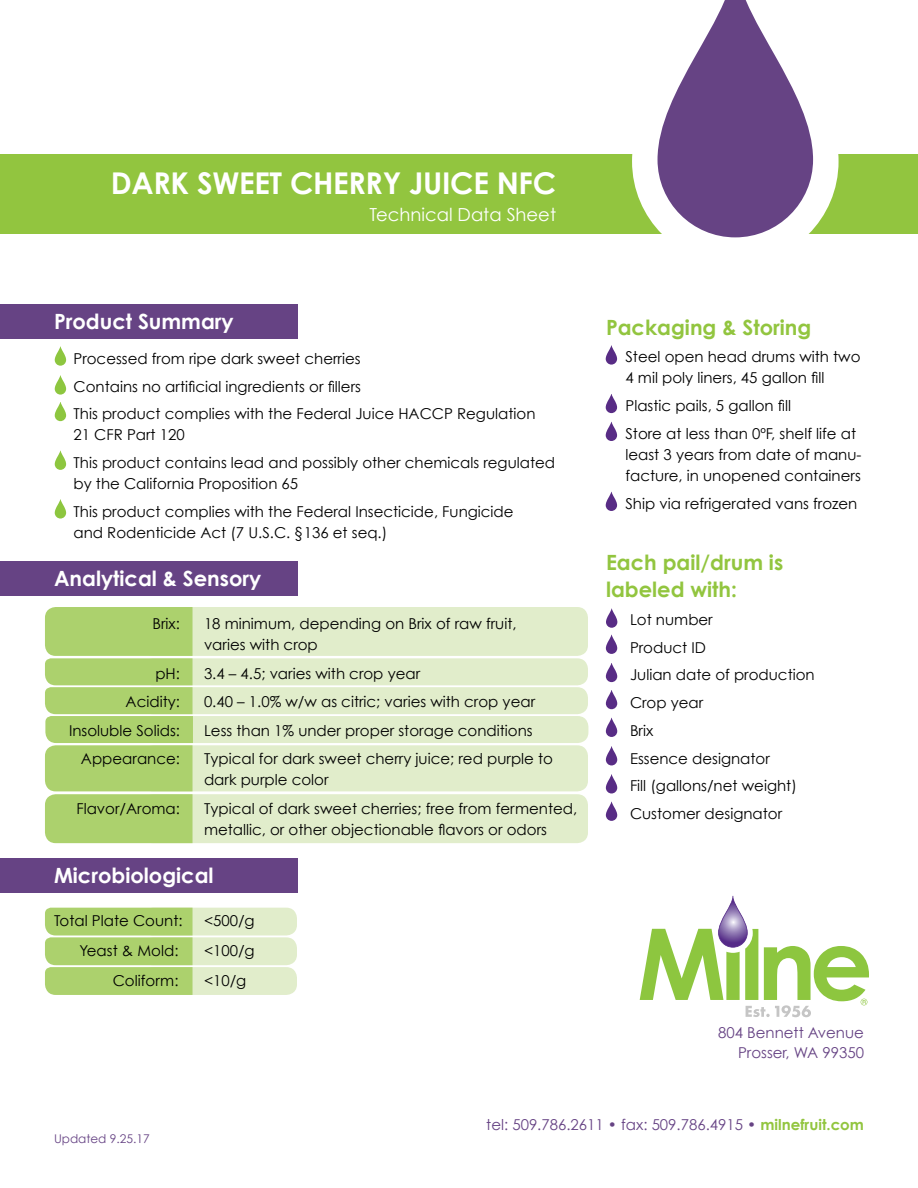
<style>
.page{position:relative;width:918px;height:1188px;background:#fff}
.page>*{position:absolute;margin:0;border:0;box-sizing:border-box;transform-origin:0 0}
.t1{font:700 30px "Century Gothic";letter-spacing:-.01em;color:#fff}
.t2{font:700 21px "Century Gothic";color:#fff}
.t3{font:700 21px/27px "Century Gothic";color:#92c53f}
.t4{font:18px "Century Gothic";color:#fff}
.t5{font:15px/27.8px "Century Gothic";color:#000}
.t6{font:15px/19.5px "Century Gothic";color:#664384;text-align:right}
.t7{font:12px "Century Gothic";color:#664384}
.s1{font-weight:700;color:#92c53f}
</style>
<div class="page">
<div style="left:142px;top:607px;width:446px;height:49px;background:#e1edcb;border-radius:11px"></div>
<div style="left:142px;top:658px;width:446px;height:27px;background:#e1edcb;border-radius:11px"></div>
<div style="left:142px;top:745px;width:446px;height:46px;background:#e1edcb;border-radius:11px"></div>
<div style="left:142px;top:794px;width:446px;height:49px;background:#e1edcb;border-radius:11px"></div>
<div style="left:142px;top:687px;width:446px;height:27px;background:#e1edcb;border-radius:11px"></div>
<div style="left:143px;top:716px;width:445px;height:27px;background:#e1edcb;border-radius:11px"></div>
<svg style="left:45px;top:607px;width:148px;height:236px;background:#b0d375"></svg>
<div style="left:142px;top:908px;width:155px;height:27px;background:#e1edcb;border-radius:11px"></div>
<div style="left:142px;top:937px;width:155px;height:28px;background:#e1edcb;border-radius:11px"></div>
<div style="left:142px;top:967px;width:155px;height:28px;background:#e1edcb;border-radius:11px"></div>
<svg style="left:45px;top:908px;width:148px;height:87px;background:#b0d374"></svg>
<div style="left:0;top:858px;width:297px;height:35px;background:#664384"></div>
<div style="left:0;top:304px;width:297px;height:34px;background:#664384"></div>
<div style="left:0;top:561px;width:297px;height:35px;background:#664384"></div>
<div style="left:0;top:154px;width:918px;height:79px;background:#92c53f"></div>
<svg style="left:640px;top:896px;width:229px;height:121px"></svg>
<svg style="left:632px;top:151px;width:207px;height:87px;fill:#fff"></svg>
<svg style="left:658px;top:0;width:155px;height:237px"></svg>
<svg style="left:55px;top:347px;width:11px;height:19px"></svg>
<svg style="left:55px;top:375px;width:11px;height:20px"></svg>
<svg style="left:55px;top:402px;width:11px;height:19px"></svg>
<svg style="left:55px;top:451px;width:11px;height:19px"></svg>
<svg style="left:55px;top:499px;width:11px;height:20px"></svg>
<svg style="left:606px;top:345px;width:11px;height:20px"></svg>
<svg style="left:606px;top:394px;width:11px;height:19px"></svg>
<svg style="left:606px;top:422px;width:11px;height:19px"></svg>
<svg style="left:606px;top:492px;width:11px;height:19px"></svg>
<svg style="left:606px;top:635px;width:11px;height:19px"></svg>
<svg style="left:606px;top:663px;width:11px;height:19px"></svg>
<svg style="left:606px;top:690px;width:11px;height:19px"></svg>
<svg style="left:606px;top:718px;width:11px;height:19px"></svg>
<svg style="left:606px;top:746px;width:11px;height:19px"></svg>
<svg style="left:606px;top:774px;width:11px;height:19px"></svg>
<svg style="left:606px;top:802px;width:11px;height:19px"></svg>
<svg style="left:606px;top:609px;width:11px;height:19px"></svg>
<h1 class="t1" style="left:111px;top:165px;width:447px">DARK SWEET CHERRY JUICE NFC</h1>
<p class="t4" style="left:369px;top:204px;width:188px">Technical Data Sheet</p>
<h2 class="t2" style="left:54px;top:309px;width:181px">Product Summary</h2>
<p class="t5" style="left:74px;top:344px;width:463px">Processed from ripe dark sweet cherries<br>Contains no artificial ingredients or fillers<br>This product complies with the Federal Juice HACCP Regulation</p>
<p class="t5" style="left:74px;top:421px;width:483px">21 CFR Part 120<br>This product contains lead and possibly other chemicals regulated</p>
<p class="t5" style="left:74px;top:470px;width:442px">by the California Proposition 65<br>This product complies with the Federal Insecticide, Fungicide</p>
<p class="t5" style="left:74px;top:518px;width:315px">and Rodenticide Act (7 U.S.C. §136 et seq.)</p>
<h2 class="t2" style="left:54px;top:565px;width:209px">Analytical &amp; Sensory</h2>
<p class="t5" style="left:153px;top:610px;width:29px">Brix:</p>
<p class="t5" style="left:204px;top:613px;width:314px;line-height:21px">18 minimum, depending on Brix of raw fruit, varies with crop</p>
<p class="t5" style="left:155px;top:659px;width:26px">pH:</p>
<p class="t5" style="left:204px;top:659px;width:218px">3.4 – 4.5; varies with crop year</p>
<p class="t5" style="left:126px;top:688px;width:56px">Acidity:</p>
<p class="t5" style="left:204px;top:688px;width:333px">0.40 – 1.0% w/w as citric; varies with crop year</p>
<p class="t5" style="left:69px;top:716px;width:112px">Insoluble Solids:</p>
<p class="t5" style="left:204px;top:716px;width:330px">Less than 1% under proper storage conditions</p>
<p class="t5" style="left:81px;top:745px;width:101px">Appearance:</p>
<p class="t5" style="left:204px;top:748px;width:351px;line-height:21px">Typical for dark sweet cherry juice; red purple to dark purple color</p>
<p class="t5" style="left:76px;top:794px;width:105px">Flavor/Aroma:</p>
<p class="t5" style="left:204px;top:798px;width:375px;line-height:21px">Typical of dark sweet cherries; free from fermented, metallic, or other objectionable flavors or odors</p>
<h2 class="t2" style="left:54px;top:862px;width:161px">Microbiological</h2>
<p class="t5" style="left:54px;top:907px;width:130px">Total Plate Count:</p>
<p class="t5" style="left:204px;top:907px;width:52px">&lt;500/g</p>
<p class="t5" style="left:79px;top:937px;width:101px">Yeast &amp; Mold:</p>
<p class="t5" style="left:204px;top:937px;width:52px">&lt;100/g</p>
<p class="t5" style="left:113px;top:967px;width:67px">Coliform:</p>
<p class="t5" style="left:204px;top:967px;width:44px">&lt;10/g</p>
<h2 class="t3" style="left:606px;top:313px;width:207px">Packaging &amp; Storing</h2>
<p class="t5" style="left:626px;top:346px;width:237px;line-height:21px">Steel open head drums with two<br>4 mil poly liners, 45 gallon fill</p>
<p class="t5" style="left:626px;top:392px;width:232px">Plastic pails, 5 gallon fill<br>Store at less than 0ºF, shelf life at</p>
<p class="t5" style="left:626px;top:444px;width:238px;line-height:21px">least 3 years from date of manu&shy;facture, in unopened containers</p>
<p class="t5" style="left:626px;top:489px;width:233px">Ship via refrigerated vans frozen</p>
<h2 class="t3" style="left:606px;top:549px;width:179px">Each pail/drum is labeled with:</h2>
<p class="t5" style="left:630px;top:605px;width:186px">Lot number<br>Product ID<br>Julian date of production<br>Crop year<br>Brix<br>Essence designator<br>Fill (gallons/net weight)<br>Customer designator</p>
<p class="t6" style="left:718px;top:1023px;width:147px">804 Bennett Avenue<br>Prosser, WA 99350</p>
<p class="t7" style="left:54px;top:1131px;width:97px">Updated 9.25.17</p>
<p class="t6" style="left:486px;top:1115px;width:379px">tel: 509.786.2611 • fax: 509.786.4915 • <span class="s1">milnefruit.com</span></p>
</div>
